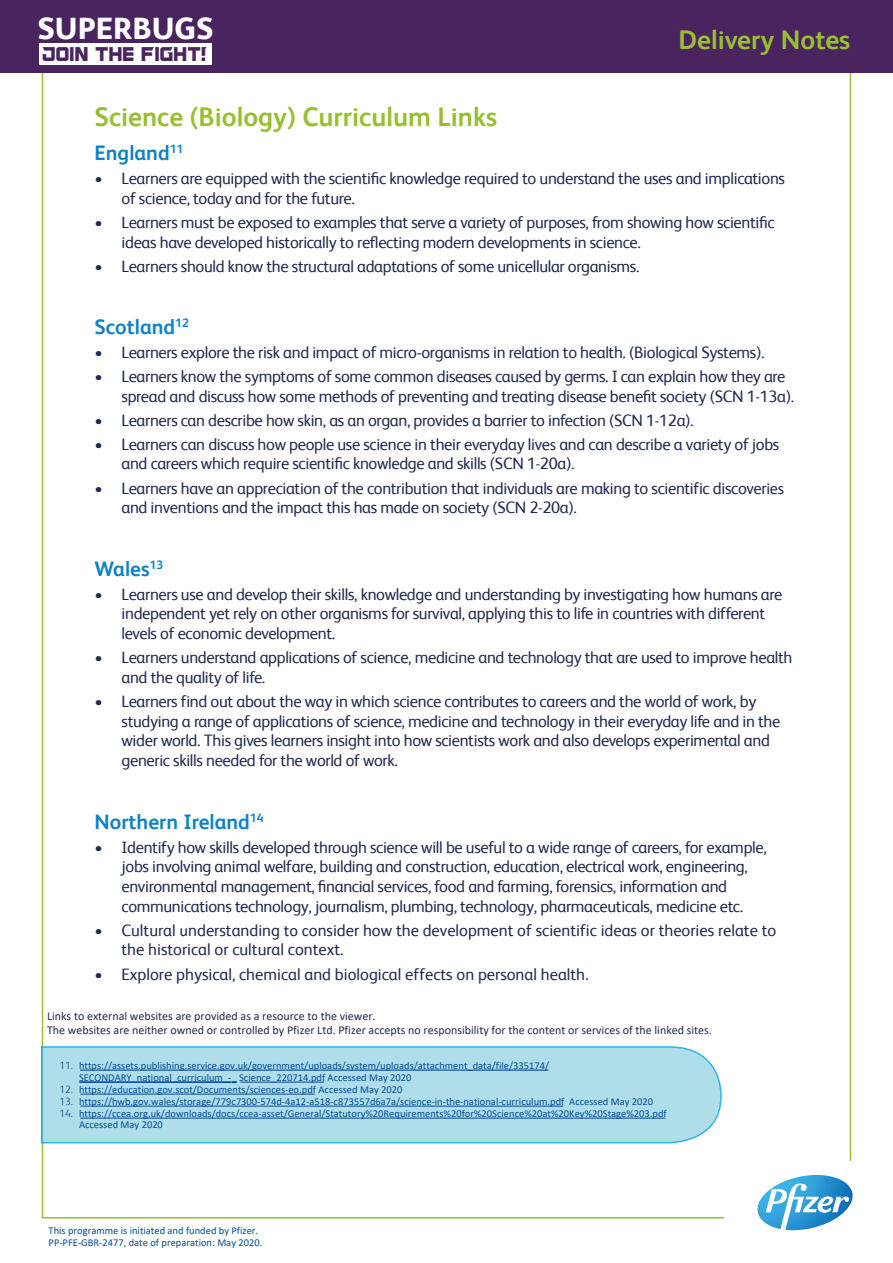
<style>
.page{position:relative;width:893px;height:1263px;background:#fff}
.page>*{position:absolute;margin:0;border:0;box-sizing:border-box;transform-origin:0 0}
.t1{font:800 30.9px "FS Albert";color:#fff}
.t2{font:700 27px "FS Albert";color:#98bf32}
.t3{font:700 21px "FS Albert";color:#0e82c5}
.t4{font:16.5px/19.8px "FS Albert";letter-spacing:-.02em;color:#1f294e}
.t5{font:16.5px/19px "FS Albert";color:#1f294e}
.t6{font:13.95px "Guardians";color:#4a245e}
.t7{font:12px/14.4px "Calibri";color:#1f294e}
.t8{font:10.5px/12px "Calibri";color:#034e97}
.s1{font-family:"Calibri"}
.s2{font-family:"FS Albert";font-weight:300}
</style>
<div class="page">
<div style="left:0;top:0;width:893px;height:73px;background:#4a245e"></div>
<svg style="left:757px;top:1175px;width:96px;height:55px"></svg>
<div style="left:39px;top:43px;width:173px;height:21px;background:#fff"></div>
<svg style="left:41px;top:1045px;width:681px;height:99px;background:#acdae9"></svg>
<hr style="left:240px;top:1082px;width:84px;height:1px;background:#034e97">
<hr style="left:79px;top:1082px;width:152px;height:1px;background:#034e97">
<hr style="left:80px;top:1070px;width:468px;height:1px;background:#034e97">
<hr style="left:80px;top:1094px;width:235px;height:1px;background:#034e97">
<hr style="left:80px;top:1106px;width:483px;height:1px;background:#034e97">
<hr style="left:80px;top:1118px;width:585px;height:1px;background:#034e97">
<h1 class="t1" style="left:37px;top:6px;width:178px">SUPERBUGS</h1>
<p class="t6" style="left:43px;top:45px;width:167px">JOIN THE FIGHT!</p>
<h2 class="t2" style="left:678px;top:22px;width:173px">Delivery Notes</h2>
<h2 class="t2" style="left:95px;top:99px;width:404px">Science (Biology) Curriculum Links</h2>
<p class="t3" style="left:95px;top:139px;width:90px">England<sup>11</sup></p>
<p class="t4" style="left:122px;top:168px;width:665px;text-indent:-27px">• Learners are equipped with the scientific knowledge required to understand the uses and implications of science, today and for the future.</p>
<p class="t4" style="left:122px;top:212px;width:654px;text-indent:-27px">• Learners must be exposed to examples that serve a variety of purposes, from showing how scientific ideas have developed historically to reflecting modern developments in science.</p>
<p class="t4" style="left:95px;top:256px;width:546px">• Learners should know the structural adaptations of some unicellular organisms.</p>
<p class="t3" style="left:95px;top:312px;width:96px">Scotland<sup>12</sup></p>
<p class="t4" style="left:95px;top:342px;width:671px">• Learners explore the risk and impact of micro<span class="s1">-</span>organisms in relation to health. (Biological Systems).</p>
<p class="t4" style="left:122px;top:366px;width:674px;text-indent:-27px">• Learners know the symptoms of some common diseases caused by germs. I can explain how they are spread and discuss how some methods of preventing and treating disease benefit society (SCN 1-13a).</p>
<p class="t4" style="left:95px;top:409px;width:601px">• Learners can describe how skin, as an organ, provides a barrier to infection (SCN 1-12a).</p>
<p class="t4" style="left:122px;top:434px;width:659px;line-height:19px;text-indent:-27px">• Learners can discuss how people use science in their everyday live<span class="s1">s</span> and can describe a variety of jobs and careers which require scientific knowledge and skills (SCN 1-20a).</p>
<p class="t4" style="left:122px;top:478px;width:664px;line-height:19px;text-indent:-27px">• Learners have an appreciation of the contribution that individuals are making to scientific discover<span class="s1">ies </span>and invention<span class="s1">s</span> and the impact this has made on society (SCN 2-20a).</p>
<p class="t3" style="left:95px;top:554px;width:70px">Wales<sup>13</sup></p>
<p class="t4" style="left:122px;top:583px;width:662px;text-indent:-27px">• Learners use and develop their skills, knowledge and understanding by investigating how humans are independent yet rely on other organisms for survival, applying this to life in countries with different levels of economic development.</p>
<p class="t4" style="left:122px;top:647px;width:672px;text-indent:-27px">• Learners understand applications of science, medicine and technology that are used to improve health and the quality of life.</p>
<p class="t4" style="left:122px;top:691px;width:660px;text-indent:-27px">• Learners find out about the way in which <span class="s1">s</span>cience contributes to careers and the world of work, by studying a range of applications of science, medicine and technology in their everyday life and in the wider world. This gives learners insight into how scientists work and also develops experimental and generic skills needed for the world of work.</p>
<p class="t3" style="left:95px;top:807px;width:171px">Northern Ireland<sup>14</sup></p>
<p class="t4" style="left:122px;top:836px;width:647px;text-indent:-27px">• Identify how skills developed through science will be useful to a wide range of careers, for example, jobs involving animal welfare, building and construction, education, electrical work, engineering, environmental management, financial services, food and farming, forensics, information and communications technology, journalism, plumbing, technology, pharmaceuticals, medicine etc.</p>
<p class="t5" style="left:122px;top:920px;width:656px;text-indent:-27px">• Cultural <span class="s1">u</span>nderstanding <span class="s1">to c</span>onsider how the development of scientific ideas or theories relate to the historical or cultural context.</p>
<p class="t5" style="left:95px;top:964px;width:496px">• Explore physical, chemical and biological effects on personal health<span class="s1">.</span></p>
<p class="t7" style="left:47px;top:1008px;width:666px">Links to external websites are provided as a resource to the viewer.<br>The websites are neither owned or controlled by Pfizer Ltd. Pfizer accepts no responsibility for the content or services of the linked sites.</p>
<p class="t8" style="left:79px;top:1059px;width:472px;text-indent:-19px"><span class="s2">11.</span> https://assets.publishing.service.gov.uk/government/uploads/system/uploads/attachment_data/file/335174/<br>SECONDARY_national_curriculum_-_ Science_220714.pdf Accessed May 2020</p>
<p class="t8" style="left:60px;top:1083px;width:344px"><span class="s2">12.</span> https://education.gov.scot/Documents/sciences-eo.pdf Accessed May 2020</p>
<p class="t8" style="left:60px;top:1095px;width:595px"><span class="s2">13.</span> https://hwb.gov.wales/storage/779c7300-574d-4a12-a518-c873557d6a7a/science-in-the-national-curriculum.pdf Accessed May 2020</p>
<p class="t8" style="left:79px;top:1108px;width:589px;line-height:11.2px;text-indent:-19px"><span class="s2">14.</span> https://ccea.org.uk/downloads/docs/ccea-asset/General/Statutory%20Requirements%20for%20Science%20at%20Key%20Stage%203.pdf<br>Accessed May 2020</p>
<p class="t8" style="left:49px;top:1224px;width:215px;line-height:12.6px">This programme is initiated and funded by Pfizer.<br>PP-PFE-GBR-2477, date of preparation: May 2020.</p>
</div>
